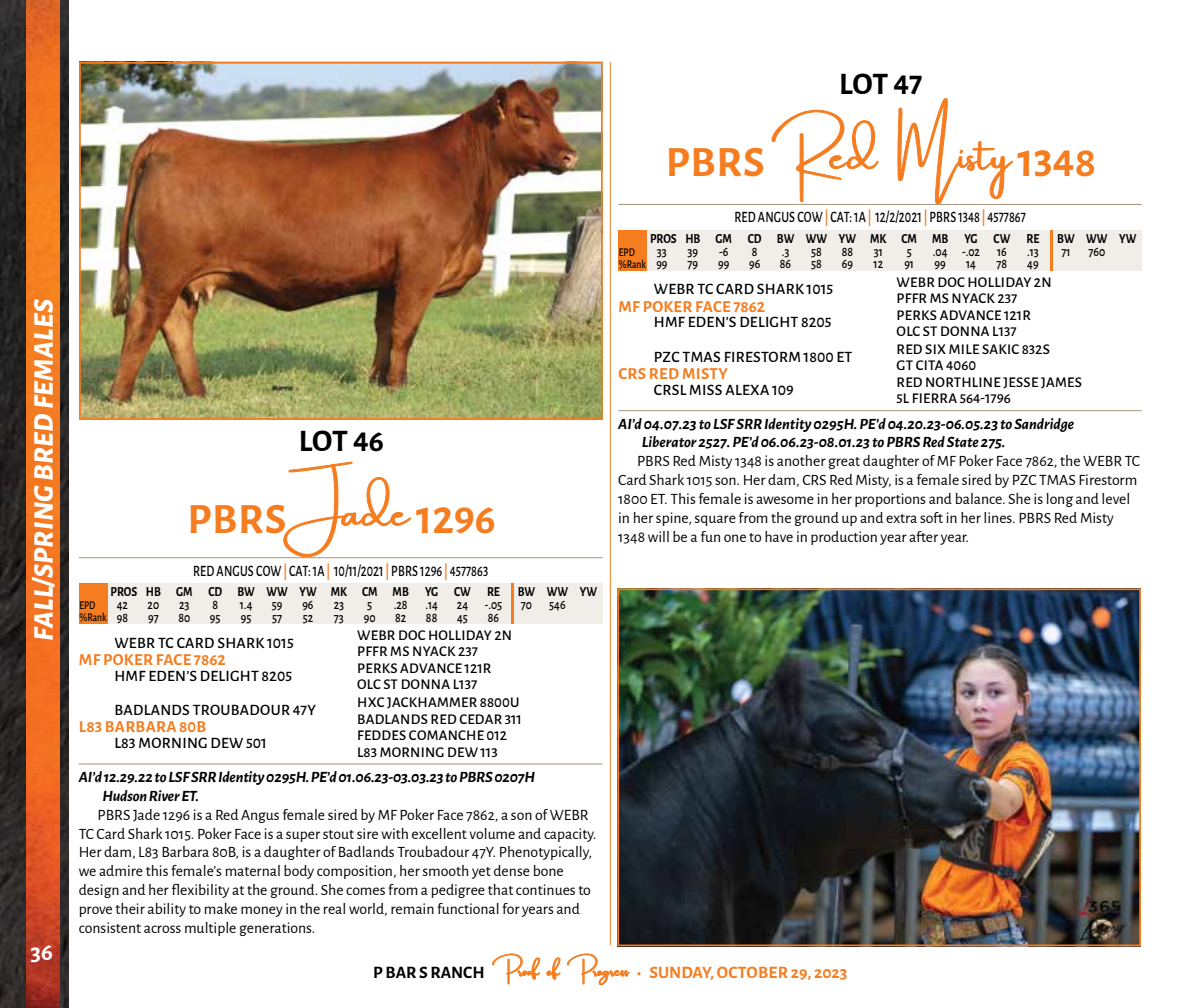
<style>
.page{position:relative;width:1197px;height:1008px;background:#fff}
.page>*{position:absolute;margin:0;border:0;box-sizing:border-box;transform-origin:0 0}
.t1{font:700 43.4px "Alegreya Sans";letter-spacing:.01em;color:#f57d20}
.t2{font:700 31.5px "Alegreya Sans";letter-spacing:-.01em;color:#000}
.t3{font:italic 800 28px "Alegreya Sans";letter-spacing:.02em;color:#fff}
.t4{font:700 24.5px "Alegreya Sans";color:#fff}
.t5{font:700 17.5px "Alegreya Sans";color:#f57d20}
.t6{font:700 16.8px "Alegreya Sans";letter-spacing:.02em;color:#f57d20}
.t7{font:500 15.92px "Alegreya Sans";letter-spacing:.02em;color:#000}
.t8{font:500 15.92px "Alegreya Sans";letter-spacing:.02em;color:#000;scale:.77 1}
.t9{font:15.75px/18.9px "Alegreya Sans";color:#000}
.t10{font:italic 700 15.75px/18.9px "Alegreya Sans";color:#000}
.t11{font:500 14.88px/16.3px "Alegreya Sans";letter-spacing:.02em;color:#000}
.t12{font:500 13.83px "Alegreya Sans";color:#000;scale:.85 1}
.t13{font:700 13.83px "Alegreya Sans";color:#000;scale:.85 1}
.t14{font:500 11.9px/12.4px "Alegreya Sans";color:#000;scale:.8 1}
.s1{font-family:"Amsterdam";font-weight:400;font-size:84px}
.s2{font-weight:700;color:#f57d20}
.s3{color:#000}
.s4{font-family:"Amsterdam";font-weight:400;font-size:31.5px}
</style>
<div class="page">
<div style="left:79px;top:583px;width:523px;height:41px;background:#f1ede9"></div>
<hr style="left:511px;top:583px;width:2px;height:41px;background:#f57d20">
<div style="left:79px;top:583px;width:28px;height:41px;background:#f57d20"></div>
<hr style="left:79px;top:763px;width:523px;height:1px;background:#a7957b">
<hr style="left:79px;top:557px;width:523px;height:1px;background:#a7957b">
<div style="left:618px;top:230px;width:524px;height:41px;background:#f1ede9"></div>
<hr style="left:1050px;top:230px;width:3px;height:41px;background:#f57d20">
<div style="left:618px;top:230px;width:29px;height:41px;background:#f57d20"></div>
<hr style="left:618px;top:410px;width:524px;height:1px;background:#a7957b">
<hr style="left:618px;top:204px;width:524px;height:1px;background:#a7957b">
<hr style="left:610px;top:62px;width:1px;height:883px;background:#f57d20">
<img style="left:82px;top:65px;width:518px;height:352px">
<div style="left:79px;top:62px;width:524px;height:358px;border:2px solid #f57d20"></div>
<img style="left:620px;top:591px;width:518px;height:352px">
<div style="left:617px;top:588px;width:524px;height:358px;border:2px solid #f57d20"></div>
<img style="left:0;top:0;width:68px;height:1008px">
<img style="left:26px;top:0;width:34px;height:1008px">
<h3 class="t3" style="left:23px;top:641px;width:343px;rotate:-90deg">FALL/SPRING BRED FEMALES</h3>
<h3 class="t4" style="left:31px;top:934px;width:24px">36</h3>
<h2 class="t2" style="left:839px;top:61px;width:85px">LOT 47</h2>
<h1 class="t1" style="left:666px;top:130px;width:432px">PBRS <span class="s1">Red Misty</span> 1348</h1>
<p class="t8" style="left:734px;top:206px;width:380px">RED ANGUS COW <span class="s2">|</span> CAT: 1A <span class="s2">|</span> 12/2/2021 <span class="s2">|</span> PBRS 1348 <span class="s2">|</span> 4577867</p>
<p class="t13" style="left:650px;top:228px;width:460px">PROS HB GM CD BW WW YW MK CM MB YG CW RE</p>
<p class="t13" style="left:1057px;top:228px;width:95px">BW WW YW</p>
<p class="t12" style="left:657px;top:242px;width:13px">33</p>
<p class="t12" style="left:688px;top:242px;width:14px">39</p>
<p class="t12" style="left:719px;top:242px;width:12px">-6</p>
<p class="t12" style="left:752px;top:242px;width:8px">8</p>
<p class="t12" style="left:782px;top:242px;width:11px">.3</p>
<p class="t12" style="left:811px;top:242px;width:14px">58</p>
<p class="t12" style="left:842px;top:242px;width:15px">88</p>
<p class="t12" style="left:874px;top:242px;width:12px">31</p>
<p class="t12" style="left:907px;top:242px;width:7px">5</p>
<p class="t12" style="left:933px;top:242px;width:89px">.04 -.02 16</p>
<p class="t12" style="left:1027px;top:242px;width:15px">.13</p>
<p class="t12" style="left:1061px;top:242px;width:12px">71</p>
<p class="t12" style="left:1088px;top:242px;width:21px">760</p>
<p class="t12" style="left:656px;top:254px;width:15px">99</p>
<p class="t12" style="left:688px;top:254px;width:14px">79</p>
<p class="t12" style="left:718px;top:254px;width:15px">99</p>
<p class="t12" style="left:749px;top:254px;width:15px">96</p>
<p class="t12" style="left:780px;top:254px;width:15px">86</p>
<p class="t12" style="left:811px;top:254px;width:14px">58</p>
<p class="t12" style="left:842px;top:254px;width:15px">69</p>
<p class="t12" style="left:874px;top:254px;width:13px">12</p>
<p class="t12" style="left:904px;top:254px;width:13px">91</p>
<p class="t12" style="left:935px;top:254px;width:15px">99</p>
<p class="t12" style="left:966px;top:254px;width:13px">14</p>
<p class="t12" style="left:997px;top:254px;width:14px">78</p>
<p class="t12" style="left:1027px;top:254px;width:15px">49</p>
<p class="t14" style="left:619px;top:245px;width:35px">EPD %Rank</p>
<p class="t11" style="left:897px;top:273px;width:157px">WEBR DOC HOLLIDAY 2N<br>PFFR MS NYACK 237</p>
<p class="t7" style="left:654px;top:278px;width:181px">WEBR TC CARD SHARK 1015</p>
<p class="t6" style="left:618px;top:294px;width:149px">MF POKER FACE 7862</p>
<p class="t7" style="left:654px;top:311px;width:179px">HMF EDEN’S DELIGHT 8205</p>
<p class="t11" style="left:897px;top:306px;width:136px">PERKS ADVANCE 121R<br>OLC ST DONNA L137</p>
<h2 class="t2" style="left:299px;top:418px;width:87px">LOT 46</h2>
<h1 class="t1" style="left:187px;top:487px;width:310px">PBRS <span class="s1">Jade</span> 1296</h1>
<p class="t8" style="left:193px;top:559px;width:385px">RED ANGUS COW <span class="s2">|</span> CAT: 1A <span class="s2">|</span> 10/11/2021 <span class="s2">|</span> PBRS 1296 <span class="s2">|</span> 4577863</p>
<p class="t13" style="left:111px;top:581px;width:460px">PROS HB GM CD BW WW YW MK CM MB YG CW RE</p>
<p class="t13" style="left:518px;top:581px;width:95px">BW WW YW</p>
<p class="t12" style="left:117px;top:595px;width:15px">42</p>
<p class="t12" style="left:148px;top:595px;width:15px">20</p>
<p class="t12" style="left:179px;top:595px;width:14px">23</p>
<p class="t12" style="left:212px;top:595px;width:8px">8</p>
<p class="t12" style="left:240px;top:595px;width:16px">1.4</p>
<p class="t12" style="left:272px;top:595px;width:14px">59</p>
<p class="t12" style="left:302px;top:595px;width:15px">96</p>
<p class="t12" style="left:334px;top:595px;width:14px">23</p>
<p class="t12" style="left:367px;top:595px;width:7px">5</p>
<p class="t12" style="left:394px;top:595px;width:18px">.28</p>
<p class="t12" style="left:425px;top:595px;width:16px">.14</p>
<p class="t12" style="left:457px;top:595px;width:55px">24 -.05</p>
<p class="t12" style="left:521px;top:595px;width:54px">70 546</p>
<p class="t12" style="left:117px;top:607px;width:15px">98</p>
<p class="t12" style="left:148px;top:607px;width:14px">97</p>
<p class="t12" style="left:178px;top:607px;width:15px">80</p>
<p class="t12" style="left:210px;top:607px;width:14px">95</p>
<p class="t12" style="left:241px;top:607px;width:14px">95</p>
<p class="t12" style="left:272px;top:607px;width:13px">57</p>
<p class="t12" style="left:303px;top:607px;width:14px">52</p>
<p class="t12" style="left:334px;top:607px;width:13px">73</p>
<p class="t12" style="left:364px;top:607px;width:15px">90</p>
<p class="t12" style="left:395px;top:607px;width:15px">82</p>
<p class="t12" style="left:426px;top:607px;width:15px">88</p>
<p class="t12" style="left:457px;top:607px;width:14px">45</p>
<p class="t12" style="left:488px;top:607px;width:15px">86</p>
<p class="t14" style="left:79px;top:598px;width:35px">EPD %Rank</p>
<p class="t11" style="left:357px;top:626px;width:157px">WEBR DOC HOLLIDAY 2N<br>PFFR MS NYACK 237</p>
<p class="t7" style="left:114px;top:631px;width:181px">WEBR TC CARD SHARK 1015</p>
<p class="t6" style="left:79px;top:647px;width:149px">MF POKER FACE 7862</p>
<p class="t7" style="left:114px;top:664px;width:179px">HMF EDEN’S DELIGHT 8205</p>
<p class="t11" style="left:357px;top:659px;width:136px">PERKS ADVANCE 121R<br>OLC ST DONNA L137</p>
<p class="t11" style="left:357px;top:693px;width:166px">HXC JACKHAMMER 8800U<br>BADLANDS RED CEDAR 311</p>
<p class="t7" style="left:114px;top:699px;width:203px">BADLANDS TROUBADOUR 47Y</p>
<p class="t6" style="left:79px;top:714px;width:129px">L83 BARBARA 80B</p>
<p class="t7" style="left:114px;top:732px;width:154px">L83 MORNING DEW 501</p>
<p class="t11" style="left:357px;top:726px;width:152px">FEDDES COMANCHE 012<br>L83 MORNING DEW 113</p>
<p class="t10" style="left:102px;top:766px;width:434px;text-indent:-24px">AI’d 12.29.22 to LSF SRR Identity 0295H. PE’d 01.06.23-03.03.23 to PBRS 0207H<br>Hudson River ET.</p>
<p class="t9" style="left:79px;top:804px;width:519px;text-indent:19px">PBRS Jade 1296 is a Red Angus female sired by MF Poker Face 7862, a son of WEBR TC Card Shark 1015. Poker Face is a super stout sire with excellent volume and capacity.<br>Her dam, L83 Barbara 80B, is a daughter of Badlands Troubadour 47Y. Phenotypically, we admire this female’s maternal body composition, her smooth yet dense bone design and her flexibility at the ground. She comes from a pedigree that continues to prove their ability to make money in the real world, remain functional for years and consistent across multiple generations.</p>
<p class="t11" style="left:897px;top:340px;width:155px">RED SIX MILE SAKIC 832S<br>GT CITA 4060</p>
<p class="t7" style="left:654px;top:345px;width:200px">PZC TMAS FIRESTORM 1800 ET</p>
<p class="t6" style="left:618px;top:361px;width:111px">CRS RED MISTY</p>
<p class="t7" style="left:654px;top:378px;width:141px">CRSL MISS ALEXA 109</p>
<p class="t11" style="left:896px;top:373px;width:187px">RED NORTHLINE JESSE JAMES<br>5L FIERRA 564-1796</p>
<p class="t10" style="left:642px;top:413px;width:434px;text-indent:-24px">AI’d 04.07.23 to LSF SRR Identity 0295H. PE’d 04.20.23-06.05.23 to Sandridge<br>Liberator 2527. PE’d 06.06.23-08.01.23 to PBRS Red State 275.</p>
<p class="t9" style="left:618px;top:451px;width:523px;text-indent:19px">PBRS Red Misty 1348 is another great daughter of MF Poker Face 7862, the WEBR TC Card Shark 1015 son. Her dam, CRS Red Misty, is a female sired by PZC TMAS Firestorm 1800 ET. This female is awesome in her proportions and balance. She is long and level in her spine, square from the ground up and extra soft in her lines. PBRS Red Misty 1348 will be a fun one to have in production year after year.</p>
<p class="t5" style="left:373px;top:960px;width:476px"><span class="s3">P BAR S RANCH</span> <span class="s4">Proof of Progress</span> • SUNDAY, OCTOBER 29, 2023</p>
</div>
